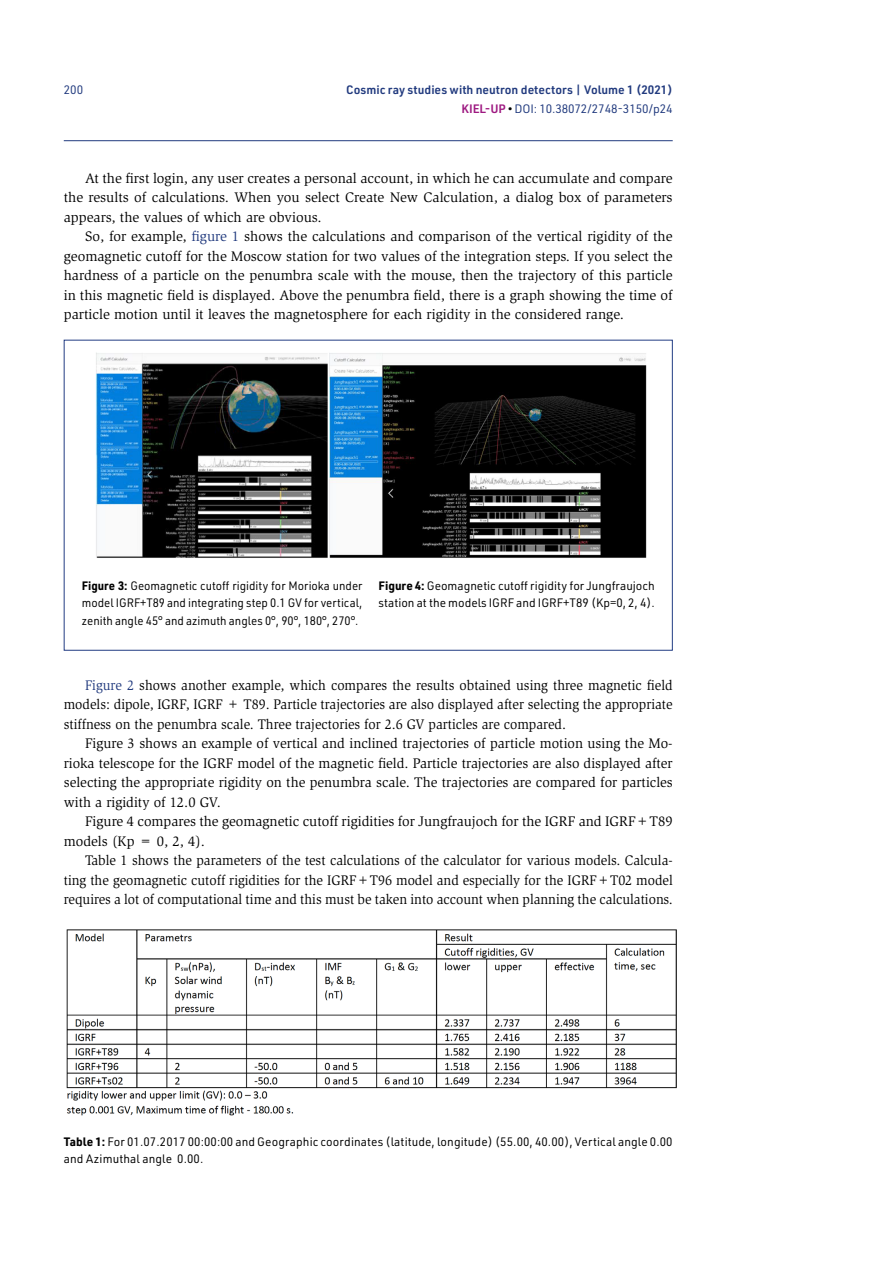
<style>
.page{position:relative;width:893px;height:1263px;background:#fff}
.page>*{position:absolute;margin:0;border:0;box-sizing:border-box;transform-origin:0 0}
.Fließtext_Slimbach{font:14.25px/19.5px "Slimbach Std";color:#000;text-align:justify}
.Fließtext_Slimbach-2{font:14.25px/19.5px "Slimbach Std";color:#000;text-align:justify;scale:.95 1}
.BU_Din_8pt{font:12px/17.2px "URWDIN";letter-spacing:.005em;color:#000}
.BU_Din_8pt-2{font:12px/17.2px "URWDIN";letter-spacing:.005em;color:#000;text-align:justify;scale:.95 1}
.t1{font:600 12px/19.5px "URWDIN";color:#213a7e;text-align:right}
.t2{font:12px "URWDIN";color:#213a7e}
.s1{color:#9e1981}
.s2{font-weight:400;font-size:9px;color:#000}
.s3{font-weight:400}
.s4{color:#213a7e}
.s5{font-weight:700}
</style>
<div class="page">
<hr style="left:64px;top:140px;width:609px;height:1px;background:#213a7e">
<img style="left:96px;top:352px;width:551px;height:206px">
<img style="left:66px;top:929px;width:611px;height:186px">
<p class="t2" style="left:64px;top:81px;width:21px">200</p>
<p class="t1" style="left:346px;top:79px;width:328px">Cosmic ray studies with neutron detectors | Volume 1 (2021)<br><span class="s1">KIEL-UP</span> <span class="s2">•</span> <span class="s3">DOI: 10.38072/2748-3150/p24</span></p>
<p class="Fließtext_Slimbach" style="left:64px;top:168px;width:610px;text-indent:21px">At the first login, any user creates a personal account, in which he can accumulate and compare the results of calculations. When you select Create New Calculation, a dialog box of parameters appears, the values of which are obvious.</p>
<p class="Fließtext_Slimbach" style="left:64px;top:227px;width:610px;text-indent:21px">So, for example, <span class="s4">figure 1</span> shows the calculations and comparison of the vertical rigidity of the geomagnetic cutoff for the Moscow station for two values of the integration steps. If you select the hardness of a particle on the penumbra scale with the mouse, then the trajectory of this particle in this magnetic field is displayed. Above the penumbra field, there is a graph showing the time of particle motion until it leaves the magnetosphere for each rigidity in the considered range.</p>
<p class="BU_Din_8pt-2" style="left:82px;top:577px;width:297px"><span class="s5">Figure 3:</span> Geomagnetic cutoff rigidity for Morioka under model IGRF+T89 and integrating step 0.1 GV for vertical, zenith angle 45° and azimuth angles 0°, 90°, 180°, 270°.</p>
<p class="BU_Din_8pt" style="left:378px;top:577px;width:278px"><span class="s5">Figure 4:</span> Geomagnetic cutoff rigidity for Jungfraujoch station at the models IGRF and IGRF+T89 (Kp=0, 2, 4).</p>
<p class="Fließtext_Slimbach-2" style="left:64px;top:675px;width:642px;text-indent:21px"><span class="s4">Figure 2</span> shows another example, which compares the results obtained using three magnetic field models: dipole, IGRF, IGRF + T89. Particle trajectories are also displayed after selecting the appropriate stiffness on the penumbra scale. Three trajectories for 2.6 GV particles are compared.</p>
<p class="Fließtext_Slimbach" style="left:64px;top:734px;width:610px;text-indent:21px">Figure 3 shows an example of vertical and inclined trajectories of particle motion using the Mo&shy;rioka telescope for the IGRF model of the magnetic field. Particle trajectories are also displayed after selecting the appropriate rigidity on the penumbra scale. The trajectories are compared for particles with a rigidity of 12.0 GV.</p>
<p class="Fließtext_Slimbach" style="left:64px;top:812px;width:610px;text-indent:21px">Figure 4 compares the geomagnetic cutoff rigidities for Jungfraujoch for the IGRF and IGRF+T89 models (Kp = 0, 2, 4).</p>
<p class="Fließtext_Slimbach-2" style="left:64px;top:851px;width:643px;text-indent:21px">Table 1 shows the parameters of the test calculations of the calculator for various models. Calcula&shy;ting the geomagnetic cutoff rigidities for the IGRF+T96 model and especially for the IGRF+T02 model requires a lot of computational time and this must be taken into account when planning the calculations.</p>
<p class="BU_Din_8pt" style="left:64px;top:1132px;width:610px"><span class="s5">Table 1:</span> For 01.07.2017 00:00:00 and Geographic coordinates (latitude, longitude) (55.00, 40.00), Vertical angle 0.00 and Azimuthal angle 0.00.</p>
</div>
